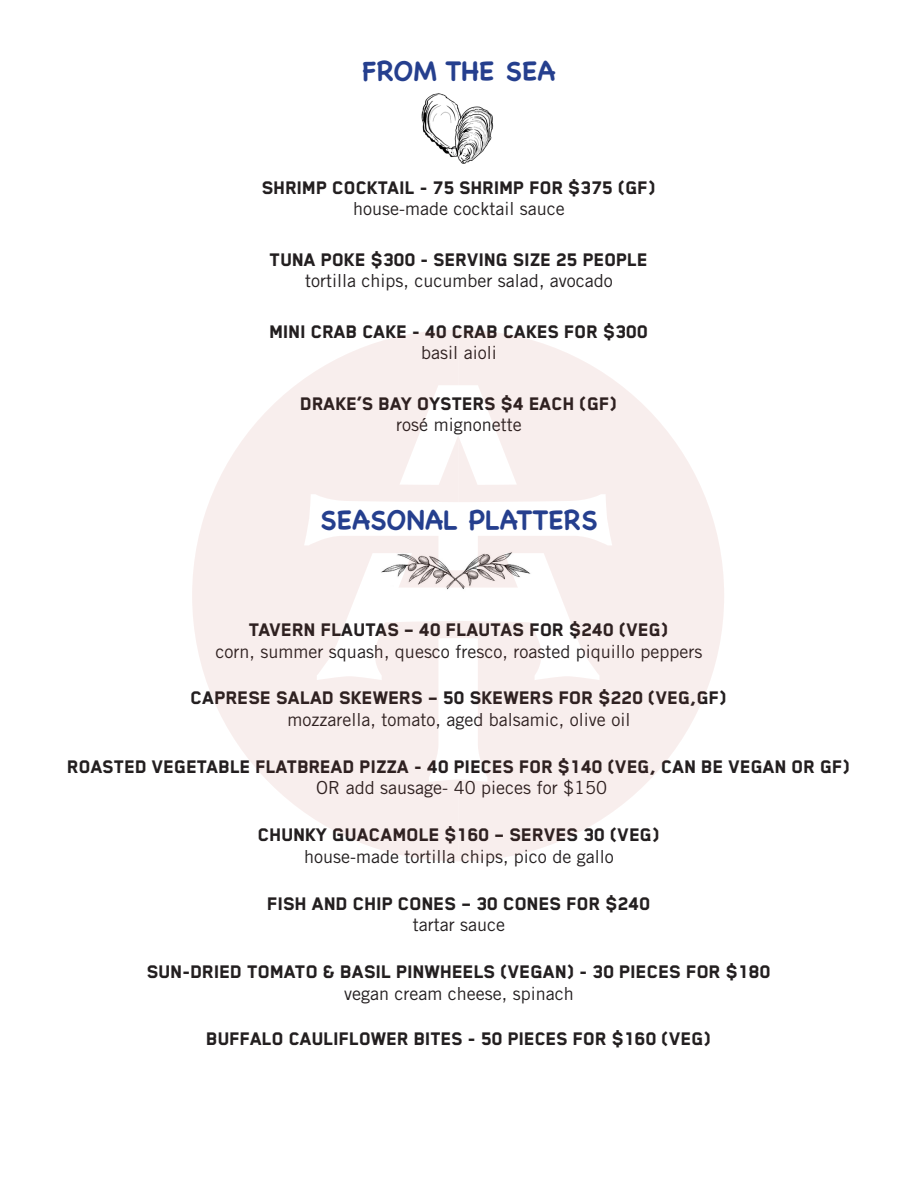
<style>
.page{position:relative;width:918px;height:1188px;background:#fff}
.page>*{position:absolute;margin:0;border:0;box-sizing:border-box;transform-origin:0 0}
.titre{font:700 27px "Chalkboard";color:#253f8e}
.contenu{font:800 21px "Blender Pro";color:#231f20}
.description{font:18px "Trade Gothic LT Std";color:#231f20}
</style>
<div class="page">
<img style="left:421px;top:93px;width:72px;height:71px">
<svg style="left:192px;top:330px;width:266px;height:531px;fill:#f8eeed"></svg>
<svg style="left:458px;top:330px;width:266px;height:531px;fill:#f8eeed"></svg>
<p class="titre" style="left:363px;top:55px;width:194px">FROM THE SEA</p>
<p class="contenu" style="left:262px;top:176px;width:395px">SHRIMP COCKTAIL - 75 SHRIMP FOR $375 (GF)</p>
<p class="description" style="left:353px;top:198px;width:213px">house-made cocktail sauce</p>
<p class="contenu" style="left:270px;top:248px;width:380px">TUNA POKE $300 - SERVING SIZE 25 PEOPLE</p>
<p class="description" style="left:305px;top:270px;width:309px">tortilla chips, cucumber salad, avocado</p>
<p class="contenu" style="left:270px;top:320px;width:380px">MINI CRAB CAKE - 40 CRAB CAKES FOR $300</p>
<p class="description" style="left:421px;top:342px;width:77px">basil aioli</p>
<p class="contenu" style="left:301px;top:392px;width:318px">DRAKE’S BAY OYSTERS $4 EACH (GF)</p>
<p class="description" style="left:396px;top:414px;width:127px">rosé mignonette</p>
<p class="titre" style="left:320px;top:504px;width:279px">SEASONAL PLATTERS</p>
<p class="contenu" style="left:249px;top:618px;width:421px">TAVERN FLAUTAS – 40 FLAUTAS FOR $240 (VEG)</p>
<p class="description" style="left:216px;top:640px;width:488px">corn, summer squash, quesco fresco, roasted piquillo peppers</p>
<p class="contenu" style="left:191px;top:687px;width:538px">CAPRESE SALAD SKEWERS – 50 SKEWERS FOR $220 (VEG,GF)</p>
<p class="description" style="left:288px;top:709px;width:344px">mozzarella, tomato, aged balsamic, olive oil</p>
<p class="contenu" style="left:68px;top:755px;width:784px">ROASTED VEGETABLE FLATBREAD PIZZA - 40 PIECES FOR $140 (VEG, CAN BE VEGAN OR GF)</p>
<p class="description" style="left:316px;top:777px;width:292px">OR add sausage- 40 pieces for $150</p>
<p class="contenu" style="left:258px;top:824px;width:403px">CHUNKY GUACAMOLE $160 – SERVES 30 (VEG)</p>
<p class="description" style="left:304px;top:846px;width:311px">house-made tortilla chips, pico de gallo</p>
<p class="contenu" style="left:267px;top:892px;width:385px">FISH AND CHIP CONES – 30 CONES FOR $240</p>
<p class="description" style="left:413px;top:914px;width:94px">tartar sauce</p>
<p class="contenu" style="left:147px;top:960px;width:625px">SUN-DRIED TOMATO &amp; BASIL PINWHEELS (VEGAN) - 30 PIECES FOR $180</p>
<p class="description" style="left:344px;top:982px;width:231px">vegan cream cheese, spinach</p>
<p class="contenu" style="left:207px;top:1027px;width:506px">BUFFALO CAULIFLOWER BITES - 50 PIECES FOR $160 (VEG)</p>
</div>
